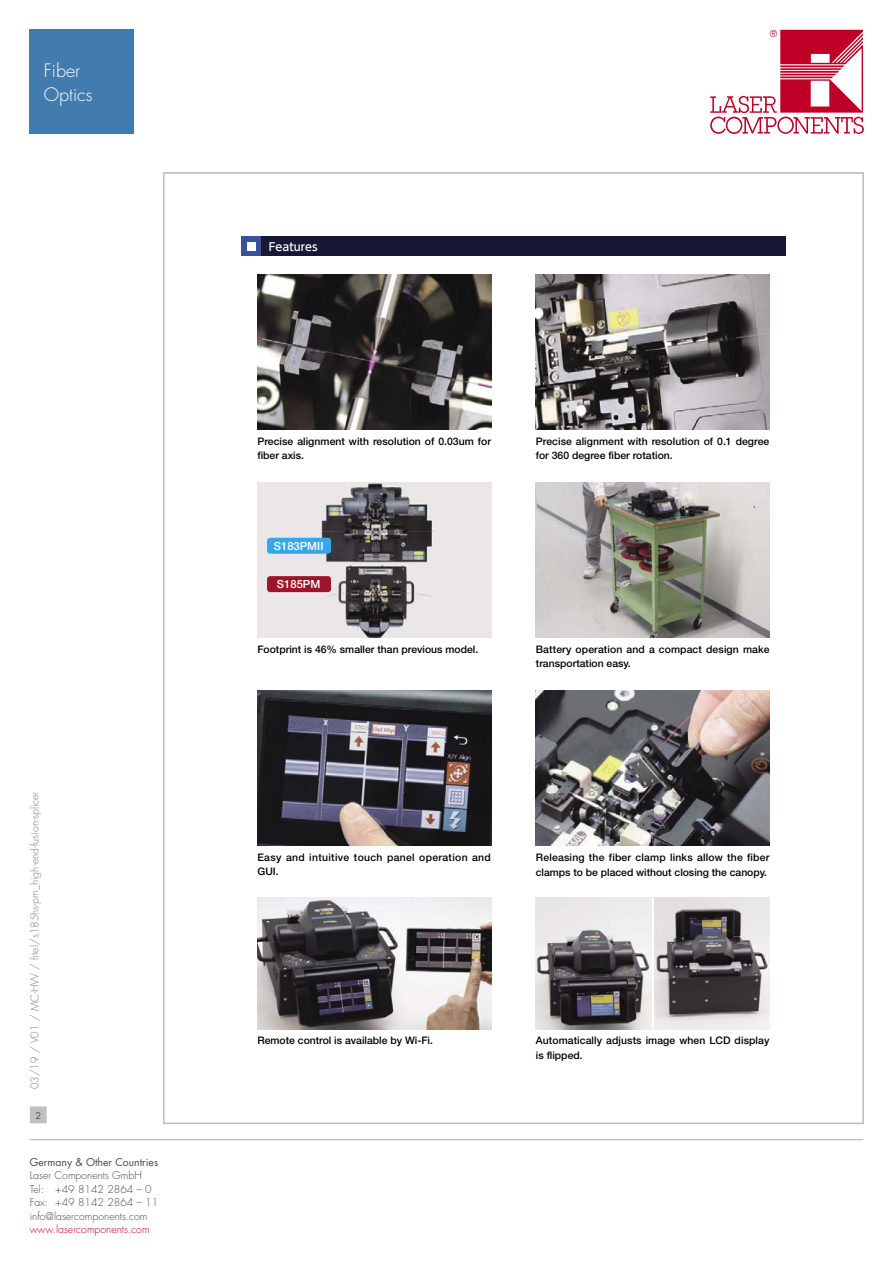
<style>
.page{position:relative;width:893px;height:1263px;background:#fff}
.page>*{position:absolute;margin:0;border:0;box-sizing:border-box;transform-origin:0 0}
.t1{font:300 18px/24px "Futura Std";color:#fff}
.t2{font:500 11.25px "Helvetica Neue LT Pro";color:#fff}
.t3{font:500 11.25px "UD Shin Go Pro";color:#fff}
.t4{font:300 10.5px/13.5px "Futura Std";color:#484848}
.t5{font:300 10.5px "Futura Std";color:#7c7c7c}
.t6{font:300 10.5px "Futura Std";color:#be0027}
.t7{font:10.5px "Futura Std";color:#484848}
.t8{font:500 10.35px/14.4px "Helvetica Neue LT Pro";letter-spacing:.005em;color:#000}
.t9{font:500 10.35px/14.4px "Helvetica Neue LT Pro";letter-spacing:.03em;color:#000}
.t10{font:300 9px "Futura Std";color:#000}
</style>
<div class="page">
<svg style="left:710px;top:30px;width:153px;height:104px"></svg>
<hr style="left:30px;top:1139px;width:833px;height:1px;background:#c0c0c0">
<div style="left:31px;top:1107px;width:15px;height:16px;background:#c0c0c0"></div>
<div style="left:30px;top:1106px;width:17px;height:17px;border:1px solid #c0c0c0"></div>
<img style="left:536px;top:690px;width:233px;height:156px">
<img style="left:536px;top:898px;width:115px;height:131px">
<img style="left:654px;top:898px;width:115px;height:131px">
<img style="left:257px;top:690px;width:234px;height:156px">
<img style="left:257px;top:898px;width:234px;height:131px">
<img style="left:536px;top:274px;width:233px;height:156px">
<img style="left:257px;top:274px;width:234px;height:156px">
<img style="left:536px;top:482px;width:233px;height:156px">
<img style="left:257px;top:482px;width:234px;height:156px">
<div style="left:241px;top:237px;width:20px;height:19px;background:#385395"></div>
<div style="left:261px;top:237px;width:524px;height:19px;background:#171836"></div>
<div style="left:247px;top:242px;width:9px;height:9px;background:#fff"></div>
<div style="left:267px;top:538px;width:64px;height:16px;background:#36a7e9;border-radius:3px"></div>
<div style="left:267px;top:576px;width:64px;height:16px;background:#9d1528;border-radius:3px"></div>
<div style="left:30px;top:30px;width:104px;height:104px;background:#427cae"></div>
<h1 class="t1" style="left:44px;top:59px;width:50px">Fiber<br>Optics</h1>
<p class="t5" style="left:28px;top:1089px;width:299px;rotate:-90deg">03/19 / V01 / MC-HW / fitel/s185hs-pm_high-end-fusion-splicer</p>
<p class="t10" style="left:35px;top:1110px;width:7px">2</p>
<p class="t7" style="left:30px;top:1155px;width:130px">Germany &amp; Other Countries</p>
<p class="t4" style="left:30px;top:1169px;width:130px">Laser Components GmbH<br>Tel: +49 8142 2864 – 0<br>Fax: +49 8142 2864 – 11 info@lasercomponents.com</p>
<p class="t6" style="left:30px;top:1223px;width:121px">www.lasercomponents.com</p>
<p class="t3" style="left:269px;top:237px;width:51px">Features</p>
<p class="t8" style="left:257px;top:434px;width:235px">Precise alignment with resolution of 0.03um for fiber axis.</p>
<p class="t8" style="left:536px;top:434px;width:235px">Precise alignment with resolution of 0.1 degree for 360 degree fiber rotation.</p>
<p class="t2" style="left:274px;top:539px;width:51px">S183PMII</p>
<p class="t2" style="left:277px;top:577px;width:45px">S185PM</p>
<p class="t8" style="left:257px;top:642px;width:222px">Footprint is 46% smaller than previous model.</p>
<p class="t8" style="left:536px;top:642px;width:235px">Battery operation and a compact design make transportation easy.</p>
<p class="t9" style="left:257px;top:850px;width:235px">Easy and intuitive touch panel operation and<br>GUI.</p>
<p class="t8" style="left:536px;top:850px;width:235px">Releasing the fiber clamp links allow the fiber clamps to be placed without closing the canopy.</p>
<p class="t8" style="left:257px;top:1033px;width:177px">Remote control is available by Wi-Fi.</p>
<p class="t8" style="left:536px;top:1033px;width:235px">Automatically adjusts image when LCD display is flipped.</p>
</div>
